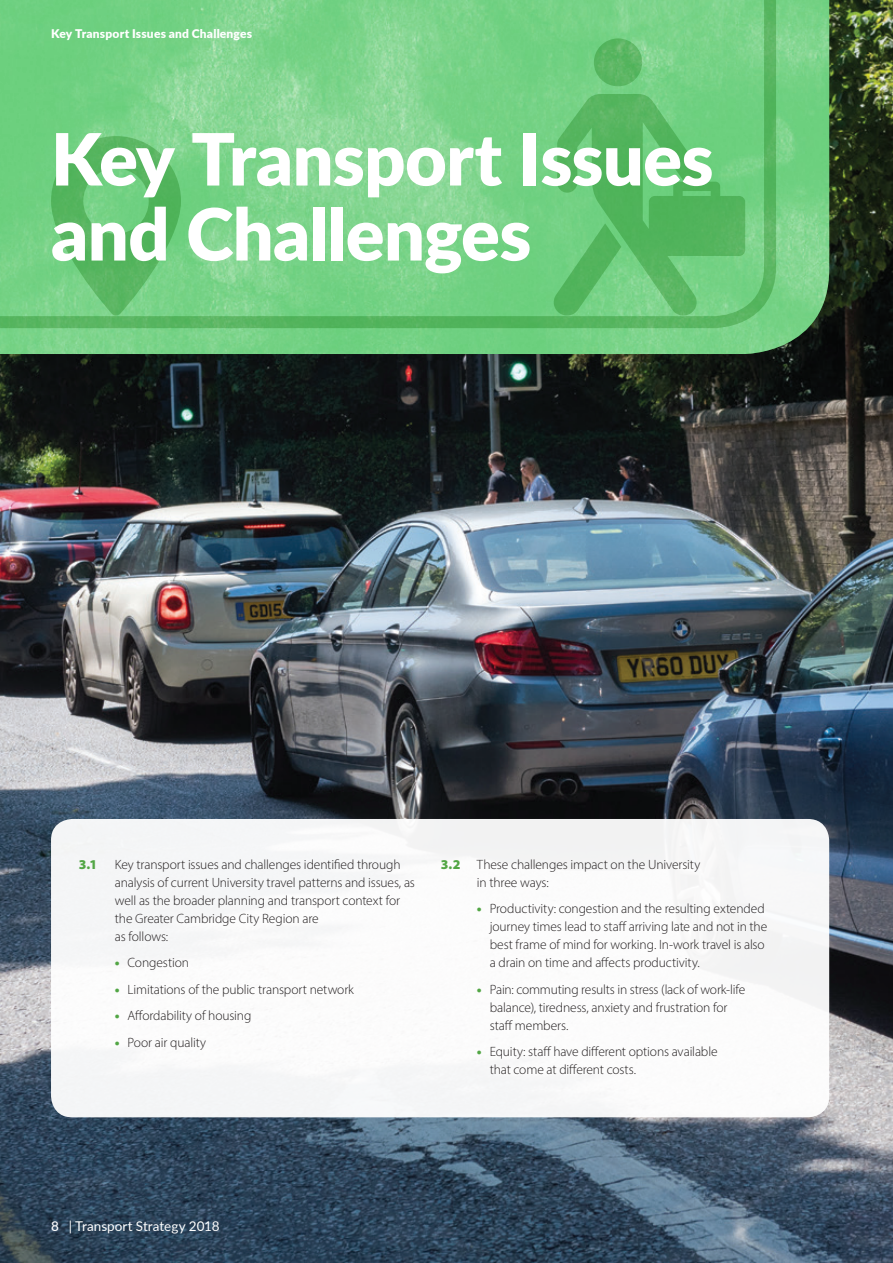
<style>
.page{position:relative;width:893px;height:1263px;background:#fff}
.page>*{position:absolute;margin:0;border:0;box-sizing:border-box;transform-origin:0 0}
.Heading{font:900 72px/75px "Lato";letter-spacing:-.01em;color:#fff}
.Body_copy{font:300 13.5px/18px "Myriad Pro";letter-spacing:-.01em;color:#231f20}
.t1{font:13.5px "Lato";color:#fff}
.Body_copy-2{font:900 13.5px "Myriad Pro";color:#52a645}
.t2{font:900 12px "Lato";letter-spacing:.015em;color:#fff}
.s1{font-weight:900;color:#52a645}
.s2{font-weight:500}
</style>
<div class="page">
<img style="left:0;top:0;width:893px;height:1263px">
<img style="left:0;top:0;width:829px;height:354px">
<div style="left:51px;top:819px;width:778px;height:298px;background:#fff;border-radius:21px"></div>
<svg style="left:0;top:0;width:777px;height:330px"></svg>
<p class="t2" style="left:51px;top:25px;width:203px">Key Transport Issues and Challenges</p>
<p class="Heading" style="left:51px;top:119px;width:664px">Key Transport Issues and Challenges</p>
<p class="Body_copy-2" style="left:79px;top:855px;width:20px">3.1</p>
<p class="Body_copy" style="left:115px;top:855px;width:302px">Key transport issues and challenges identified through analysis of current University travel patterns and issues, as well as the broader planning and transport context for the Greater Cambridge City Region are<br>as follows:</p>
<p class="Body_copy" style="left:115px;top:954px;width:76px"><span class="s1">•</span> Congestion</p>
<p class="Body_copy" style="left:115px;top:980px;width:241px"><span class="s1">•</span> Limitations of the public transport network</p>
<p class="Body_copy" style="left:115px;top:1007px;width:138px"><span class="s1">•</span> Affordability of housing</p>
<p class="Body_copy" style="left:115px;top:1033px;width:93px"><span class="s1">•</span> Poor air quality</p>
<p class="Body_copy" style="left:477px;top:855px;width:225px;text-indent:-36px"><span class="s1">3.2</span> These challenges impact on the University in three ways:</p>
<p class="Body_copy" style="left:490px;top:900px;width:279px;text-indent:-13px"><span class="s1">•</span> Productivity: congestion and the resulting extended journey times lead to staff arriving late and not in the best frame of mind for working. In-work travel is also a drain on time and affects productivity.</p>
<p class="Body_copy" style="left:490px;top:980px;width:257px;text-indent:-13px"><span class="s1">•</span> Pain: commuting results in stress (lack of work-life balance), tiredness, anxiety and frustration for staff members.</p>
<p class="Body_copy" style="left:490px;top:1043px;width:229px;text-indent:-13px"><span class="s1">•</span> Equity: staff have different options available that come at different costs.</p>
<p class="t1" style="left:51px;top:1217px;width:170px"><span class="s2">8</span> | Transport Strategy 2018</p>
</div>
